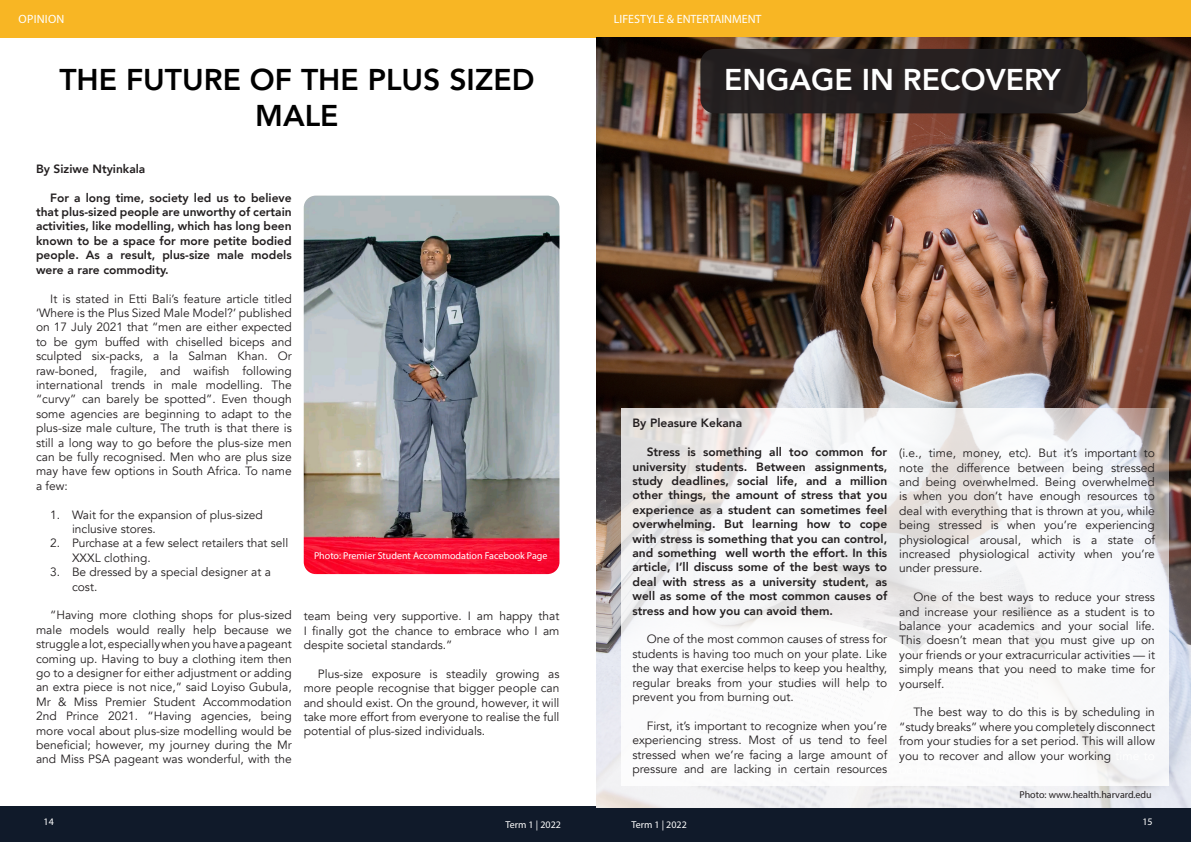
<style>
.page{position:relative;width:1191px;height:842px;background:#fff}
.page>*{position:absolute;margin:0;border:0;box-sizing:border-box;transform-origin:0 0}
.t1{font:800 30px/36px "Avenir";color:#000;text-align:center}
.t2{font:800 30px "Avenir";color:#fff}
.t3{font:12px/14.4px "Avenir";color:#231f20;text-align:justify}
.t4{font:800 12px/14.4px "Avenir";color:#231f20;text-align:justify}
.t5{font:12px "Myriad Pro";color:#fff}
.t6{font:12px "Myriad Pro";letter-spacing:.02em;color:#fff}
.t7{font:10px "Myriad Pro";color:#fff}
.t8{font:10px "Myriad Pro";color:#231f20}
.s1{color:#fff}
</style>
<div class="page">
<div style="left:0;top:806px;width:595px;height:36px;background:#101a2a"></div>
<div style="left:595px;top:806px;width:596px;height:36px;background:#101a2a"></div>
<div style="left:0;top:0;width:597px;height:37px;background:#f8b624"></div>
<div style="left:595px;top:0;width:596px;height:37px;background:#f8b624"></div>
<img style="left:596px;top:37px;width:595px;height:770px">
<svg style="left:621px;top:408px;width:547px;height:377px"></svg>
<img style="left:304px;top:196px;width:255px;height:378px">
<div style="left:700px;top:49px;width:387px;height:64px;background:#231f20;border-radius:14px"></div>
<p class="t6" style="left:19px;top:11px;width:47px">OPINION</p>
<p class="t5" style="left:614px;top:11px;width:149px">LIFESTYLE &amp; ENTERTAINMENT</p>
<p class="t1" style="left:59px;top:60px;width:476px">THE FUTURE OF THE PLUS SIZED<br>MALE</p>
<p class="t2" style="left:724px;top:52px;width:338px">ENGAGE IN RECOVERY</p>
<p class="t4" style="left:36px;top:161px;width:111px">By Siziwe Ntyinkala</p>
<p class="t4" style="left:36px;top:190px;width:257px;text-indent:14px">For a long time, society led us to believe that plus-sized people are unworthy of certain activities, like modelling, which has long been known to be a space for more petite bodied people. As a result, plus-size male models were a rare commodity.</p>
<p class="t3" style="left:36px;top:291px;width:257px;text-indent:14px">It is stated in Etti Bali’s feature article titled ‘Where is the Plus Sized Male Model?’ published on 17 July 2021 that “men are either expected to be gym buffed with chiselled biceps and sculpted six-packs, a la Salman Khan. Or raw-boned, fragile, and waifish following international trends in male modelling. The “curvy” can barely be spotted”. Even though some agencies are beginning to adapt to the plus-size male culture, The truth is that there is still a long way to go before the plus-size men can be fully recognised. Men who are plus size may have few options in South Africa. To name a few:</p>
<p class="t3" style="left:72px;top:507px;width:192px;text-indent:-22px">1. Wait for the expansion of plus-sized inclusive stores.</p>
<p class="t3" style="left:72px;top:536px;width:218px;text-indent:-22px">2. Purchase at a few select retailers that sell<br>XXXL clothing.</p>
<p class="t3" style="left:72px;top:565px;width:200px;text-indent:-22px">3. Be dressed by a special designer at a cost.</p>
<p class="t3" style="left:36px;top:608px;width:257px;text-indent:14px">“Having more clothing shops for plus-sized male models would really help because we struggle a lot, especially when you have a pageant coming up. Having to buy a clothing item then go to a designer for either adjustment or adding an extra piece is not nice,” said Loyiso Gubula, Mr &amp; Miss Premier Student Accommodation 2nd Prince 2021. “Having agencies, being more vocal about plus-size modelling would be beneficial; however, my journey during the Mr and Miss PSA pageant was wonderful, with the</p>
<p class="t3" style="left:304px;top:609px;width:257px">team being very supportive. I am happy that I finally got the chance to embrace who I am despite societal standards.”</p>
<p class="t7" style="left:314px;top:549px;width:235px">Photo: Premier Student Accommodation Facebook Page</p>
<p class="t3" style="left:304px;top:667px;width:257px;text-indent:14px">Plus-size exposure is steadily growing as more people recognise that bigger people can and should exist. On the ground, however, it will take more effort from everyone to realise the full potential of plus-sized individuals.</p>
<p class="t4" style="left:632px;top:415px;width:111px">By Pleasure Kekana</p>
<p class="t4" style="left:632px;top:444px;width:256px;text-indent:14px">Stress is something all too common for university students. Between assignments, study deadlines, social life, and a million other things, the amount of stress that you experience as a student can sometimes feel overwhelming. But learning how to cope with stress is something that you can control, and something well worth the effort. In this article, I’ll discuss some of the best ways to deal with stress as a university student, as well as some of the most common causes of stress and how you can avoid them.</p>
<p class="t3" style="left:632px;top:632px;width:256px;text-indent:14px">One of the most common causes of stress for students is having too much on your plate. Like the way that exercise helps to keep you healthy, regular breaks from your studies will help to prevent you from burning out.</p>
<p class="t3" style="left:632px;top:719px;width:256px;text-indent:14px">First, it’s important to recognize when you’re experiencing stress. Most of us tend to feel stressed when we’re facing a large amount of pressure and are lacking in certain resources</p>
<p class="t7" style="left:44px;top:816px;width:12px">14</p>
<p class="t7" style="left:505px;top:819px;width:57px">Term 1 | 2022</p>
<p class="t7" style="left:631px;top:819px;width:57px">Term 1 | 2022</p>
<p class="t3" style="left:899px;top:446px;width:257px">(i.e., time, money, etc). But it’s important to note the difference between being stressed and being overwhelmed. Being overwhelmed is when you don’t have enough resources to deal with everything that is thrown at you, while being stressed is when you’re experiencing physiological arousal, which is a state of increased physiological activity when you’re under pressure.</p>
<p class="t3" style="left:899px;top:590px;width:257px;text-indent:14px">One of the best ways to reduce your stress and increase your resilience as a student is to balance your academics and your social life.<br>This doesn’t mean that you must give up on your friends or your extracurricular activities — it simply means that you need to make time for yourself.</p>
<p class="t3" style="left:899px;top:705px;width:257px;text-indent:14px">The best way to do this is by scheduling in “study breaks” where you completely disconnect from your studies for a set period. This will allow you to recover and allow your working <span class="s1">time to</span></p>
<p class="t8" style="left:1019px;top:788px;width:134px">Photo: www.health.harvard.edu</p>
<p class="t7" style="left:1142px;top:816px;width:12px">15</p>
</div>
